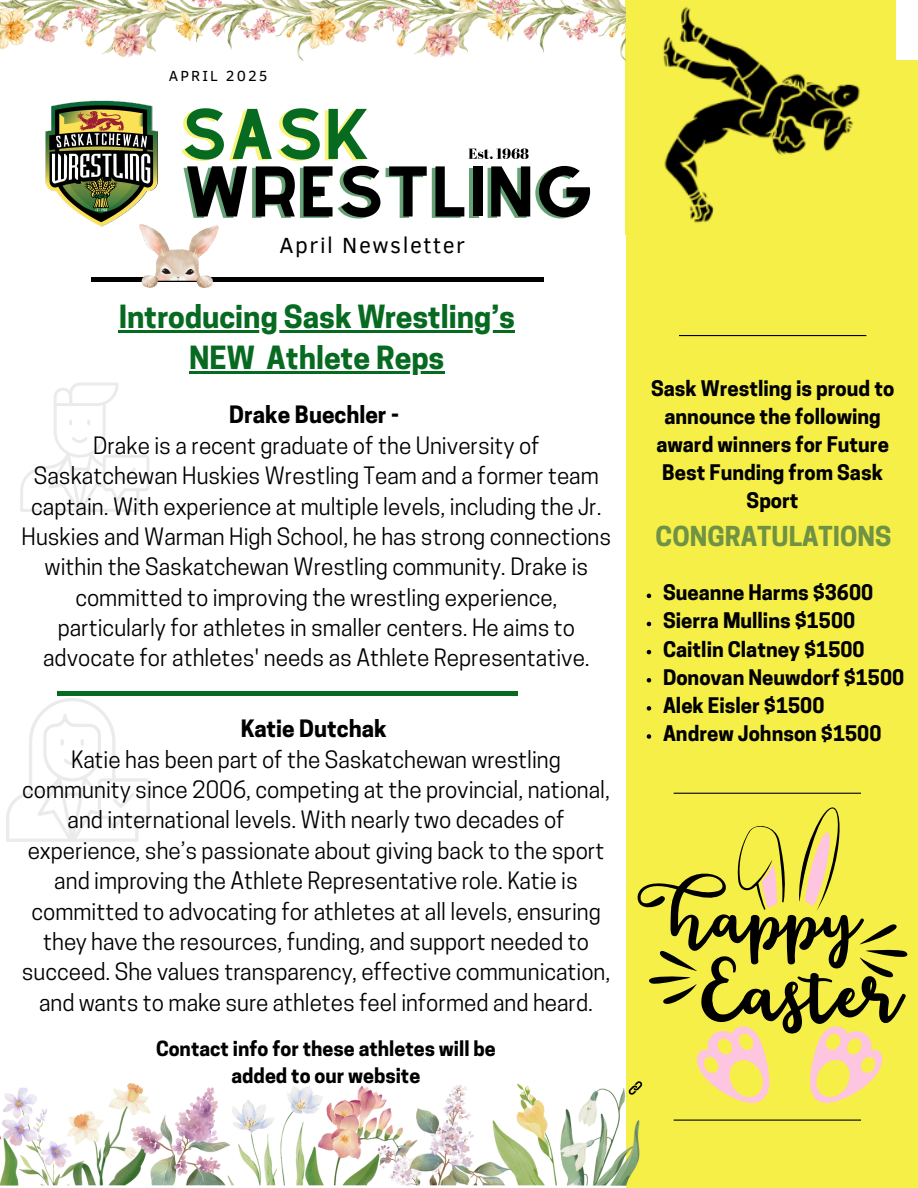
<style>
.page{position:relative;width:918px;height:1188px;background:#fff}
.page>*{position:absolute;margin:0;border:0;box-sizing:border-box;transform-origin:0 0}
.t1{font:700 30px/41.7px "Cooper Hewitt";color:#076a21;text-align:center}
.t2{font:700 25.8px "Cooper Hewitt";color:#6f9245}
.t3{font:22.5px/30.3px "Cooper Hewitt";color:#000;text-align:center}
.t4{font:22.5px "Clear Sans";letter-spacing:.07em;color:#000001}
.t5{font:700 20.25px/28.2px "Cooper Hewitt";color:#000;text-align:center}
.t6{font:700 19.65px/27.5px "Cooper Hewitt";color:#000;text-align:center}
.t7{font:15px "Clear Sans";letter-spacing:.14em;color:#000001}
.s1{font-weight:700}
</style>
<div class="page">
<div style="left:626px;top:60px;width:292px;height:1128px;background:#f6ef47"></div>
<img style="left:45px;top:100px;width:113px;height:128px">
<svg style="left:181px;top:108px;width:409px;height:111px"></svg>
<img style="left:626px;top:0;width:270px;height:223px">
<hr style="left:679px;top:335px;width:187px;height:1px;background:#000001">
<hr style="left:91px;top:278px;width:452px;height:4px;background:#000">
<hr style="left:674px;top:1120px;width:187px;height:1px;background:#000001">
<img style="left:0;top:0;width:626px;height:60px">
<img style="left:0;top:1083px;width:643px;height:103px">
<hr style="left:57px;top:691px;width:461px;height:4px;background:#076a21">
<img style="left:140px;top:224px;width:79px;height:63px">
<svg style="left:6px;top:698px;width:144px;height:144px"></svg>
<svg style="left:20px;top:383px;width:129px;height:129px"></svg>
<svg style="left:637px;top:792px;width:271px;height:230px"></svg>
<svg style="left:697px;top:817px;width:192px;height:286px"></svg>
<hr style="left:119px;top:330px;width:396px;height:2px;background:#076a21">
<hr style="left:189px;top:372px;width:66px;height:2px;background:#076a21">
<svg style="left:255px;top:372px;width:12px;height:2px"></svg>
<hr style="left:267px;top:372px;width:177px;height:2px;background:#076a21">
<svg style="left:647px;top:594px;width:4px;height:4px"></svg>
<svg style="left:647px;top:622px;width:4px;height:4px"></svg>
<svg style="left:647px;top:650px;width:4px;height:4px"></svg>
<svg style="left:647px;top:678px;width:4px;height:4px"></svg>
<svg style="left:647px;top:706px;width:4px;height:5px"></svg>
<svg style="left:647px;top:734px;width:4px;height:5px"></svg>
<p class="t7" style="left:169px;top:65px;width:100px">APRIL 2025</p>
<p class="t4" style="left:279px;top:229px;width:187px">April Newsletter</p>
<p class="t1" style="left:119px;top:299px;width:398px">Introducing Sask Wrestling’s<br>NEW Athlete Reps</p>
<h5 class="t3" style="left:22px;top:403px;width:591px"><span class="s1">Drake Buechler -<br></span>Drake is a recent graduate of the University of Saskatchewan Huskies Wrestling Team and a former team captain. With experience at multiple levels, including the Jr.<br>Huskies and Warman High School, he has strong connections within the Saskatchewan Wrestling community. Drake is committed to improving the wrestling experience, particularly for athletes in smaller centers. He aims to advocate for athletes' needs as Athlete Representative.</h5>
<p class="t3" style="left:22px;top:717px;width:590px"><span class="s1">Katie Dutchak<br></span>Katie has been part of the Saskatchewan wrestling community since 2006, competing at the provincial, national, and international levels. With nearly two decades of experience, she’s passionate about giving back to the sport and improving the Athlete Representative role. Katie is committed to advocating for athletes at all levels, ensuring they have the resources, funding, and support needed to succeed. She values transparency, effective communication, and wants to make sure athletes feel informed and heard.</p>
<p class="t6" style="left:156px;top:1037px;width:341px">Contact info for these athletes will be added to our website</p>
<p class="t5" style="left:651px;top:377px;width:245px">Sask Wrestling is proud to announce the following award winners for Future<br>Best Funding from Sask<br>Sport</p>
<p class="t2" style="left:656px;top:527px;width:237px">CONGRATULATIONS</p>
<p class="t5" style="left:663px;top:581px;width:212px">Sueanne Harms $3600</p>
<p class="t5" style="left:663px;top:609px;width:194px">Sierra Mullins $1500</p>
<p class="t5" style="left:663px;top:637px;width:203px">Caitlin Clatney $1500</p>
<p class="t5" style="left:663px;top:666px;width:243px">Donovan Neuwdorf $1500</p>
<p class="t5" style="left:663px;top:694px;width:163px">Alek Eisler $1500</p>
<p class="t5" style="left:663px;top:722px;width:220px">Andrew Johnson $1500</p>
</div>
